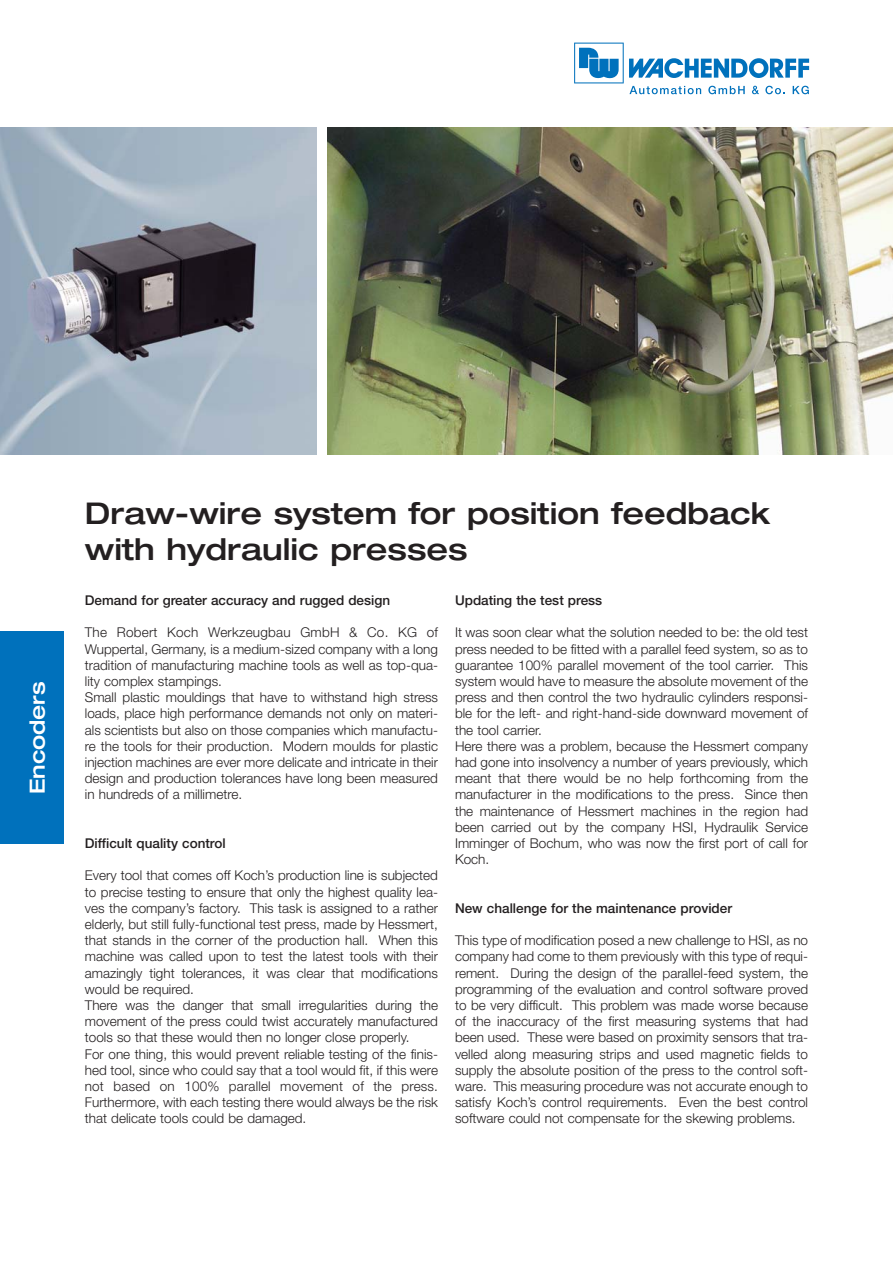
<style>
.page{position:relative;width:893px;height:1263px;background:#fff}
.page>*{position:absolute;margin:0;border:0;box-sizing:border-box;transform-origin:0 0}
.t1{font:500 expanded 30px/36px "Helvetica Neue LT";color:#231f20}
.t2{font:500 expanded 21px "Helvetica Neue LT";color:#fff}
.t3{font:300 13.5px/16.2px "Helvetica Neue LT";color:#231f20}
.t4{font:500 13.5px "Helvetica Neue LT";color:#231f20}
</style>
<div class="page">
<img style="left:327px;top:128px;width:565px;height:327px">
<svg style="left:629px;top:58px;width:180px;height:20px"></svg>
<svg style="left:574px;top:43px;width:49px;height:40px"></svg>
<svg style="left:629px;top:86px;width:72px;height:8px"></svg>
<svg style="left:708px;top:86px;width:36px;height:8px"></svg>
<svg style="left:752px;top:86px;width:7px;height:8px"></svg>
<svg style="left:765px;top:86px;width:20px;height:8px"></svg>
<svg style="left:792px;top:86px;width:16px;height:8px"></svg>
<img style="left:0;top:128px;width:317px;height:327px">
<div style="left:0;top:632px;width:64px;height:212px;background:#0071bc"></div>
<h2 class="t2" style="left:30px;top:794px;width:115px;rotate:-90deg">Encoders</h2>
<h1 class="t1" style="left:85px;top:498px;width:686px">Draw-wire system for position feedback with hydraulic presses</h1>
<p class="t4" style="left:85px;top:595px;width:307px">Demand for greater accuracy and rugged design</p>
<p class="t3" style="left:85px;top:626px;width:354px">The Robert Koch Werkzeugbau GmbH &amp; Co. KG of Wuppertal, Germany, is a medium-sized company with a long tradition of manufacturing machine tools as well as top-qua&shy;lity complex stampings.<br>Small plastic mouldings that have to withstand high stress loads, place high performance demands not only on materi&shy;als scientists but also on those companies which manufactu&shy;re the tools for their production. Modern moulds for plastic injection machines are ever more delicate and intricate in their design and production tolerances have long been measured in hundreds of a millimetre.</p>
<p class="t4" style="left:85px;top:838px;width:142px">Difficult quality control</p>
<p class="t3" style="left:85px;top:869px;width:354px">Every tool that comes off Koch’s production line is subjected to precise testing to ensure that only the highest quality lea&shy;ves the company’s factory. This task is assigned to a rather elderly, but still fully-functional test press, made by Hessmert, that stands in the corner of the production hall. When this machine was called upon to test the latest tools with their amazingly tight tolerances, it was clear that modifications would be required.<br>There was the danger that small irregularities during the movement of the press could twist accurately manufactured tools so that these would then no longer close properly.<br>For one thing, this would prevent reliable testing of the finis&shy;hed tool, since who could say that a tool would fit, if this were not based on 100% parallel movement of the press.<br>Furthermore, with each testing there would always be the risk that delicate tools could be damaged.</p>
<p class="t4" style="left:455px;top:595px;width:149px">Updating the test press</p>
<p class="t3" style="left:455px;top:626px;width:354px">It was soon clear what the solution needed to be: the old test press needed to be fitted with a parallel feed system, so as to guarantee 100% parallel movement of the tool carrier. This system would have to measure the absolute movement of the press and then control the two hydraulic cylinders responsi&shy;ble for the left- and right-hand-side downward movement of the tool carrier.<br>Here there was a problem, because the Hessmert company had gone into insolvency a number of years previously, which meant that there would be no help forthcoming from the manufacturer in the modifications to the press. Since then the maintenance of Hessmert machines in the region had been carried out by the company HSI, Hydraulik Service Imminger of Bochum, who was now the first port of call for Koch.</p>
<p class="t4" style="left:455px;top:903px;width:278px">New challenge for the maintenance provider</p>
<p class="t3" style="left:455px;top:933px;width:354px;text-align:justify">This type of modification posed a new challenge to HSI, as no company had come to them previously with this type of requi&shy;rement. During the design of the parallel-feed system, the programming of the evaluation and control software proved to be very difficult. This problem was made worse because of the inaccuracy of the first measuring systems that had been used. These were based on proximity sensors that tra&shy;velled along measuring strips and used magnetic fields to supply the absolute position of the press to the control soft&shy;ware. This measuring procedure was not accurate enough to satisfy Koch’s control requirements. Even the best control software could not compensate for the skewing problems.</p>
</div>
